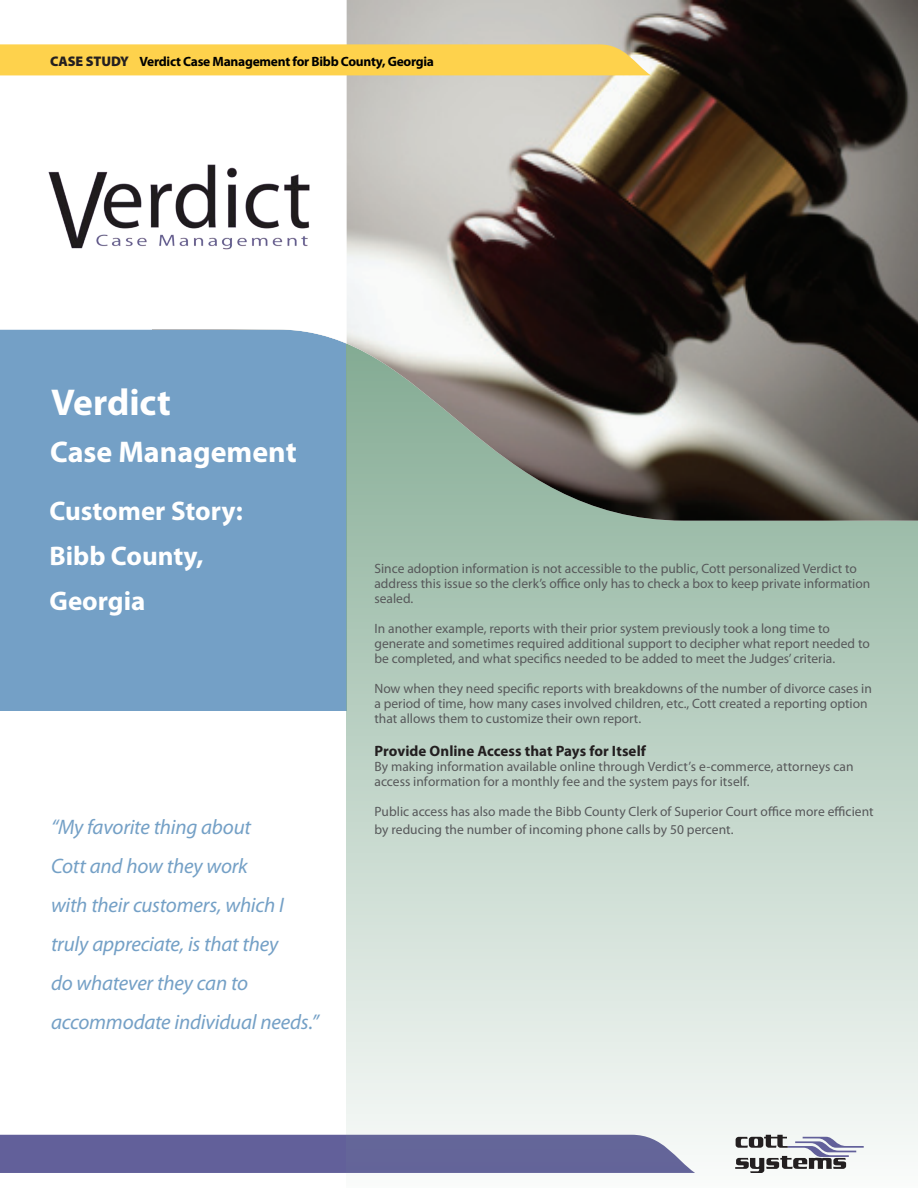
<style>
.page{position:relative;width:918px;height:1188px;background:#fff}
.page>*{position:absolute;margin:0;border:0;box-sizing:border-box;transform-origin:0 0}
.t1{font:700 37.5px "Myriad Pro";color:#fff}
.t2{font:700 30px "Myriad Pro";color:#fff}
.t3{font:700 27px/45px "Myriad Pro";color:#fff}
.t4{font:italic 21px/39px "Myriad Pro";letter-spacing:-.01em;color:#74a0c6}
.t5{font:700 15px "Myriad Pro";letter-spacing:.005em;color:#231f20}
.t6{font:13.5px/15px "Myriad Pro";color:#57585a}
.t7{font:700 13.5px "Myriad Pro";letter-spacing:-.02em;color:#000}
.s1{font-weight:900;font-size:13.95px;color:#231f20}
</style>
<div class="page">
<div style="left:0;top:1135px;width:347px;height:38px;background:#62609a"></div>
<div style="left:0;top:317px;width:347px;height:394px;background:#74a0c6"></div>
<svg style="left:347px;top:521px;width:571px;height:652px;background:#c4d5cd"></svg>
<img style="left:346px;top:0;width:572px;height:521px">
<svg style="left:0;top:0;width:347px;height:344px"></svg>
<img style="left:48px;top:154px;width:264px;height:113px">
<div style="left:0;top:44px;width:651px;height:31px;background:#fed24c"></div>
<svg style="left:735px;top:1135px;width:129px;height:38px"></svg>
<p class="t7" style="left:50px;top:52px;width:385px"><span class="s1">CASE STUDY</span> Verdict Case Management for Bibb County, Georgia</p>
<h1 class="t1" style="left:51px;top:378px;width:121px">Verdict</h1>
<h2 class="t2" style="left:50px;top:432px;width:248px">Case Management</h2>
<h3 class="t3" style="left:50px;top:488px;width:195px">Customer Story:<br>Bibb County,<br>Georgia</h3>
<h3 class="t4" style="left:51px;top:808px;width:270px">“My favorite thing about<br>Cott and how they work<br>with their customers, which I truly appreciate, is that they<br>do whatever they can to accommodate individual needs.”</h3>
<p class="t6" style="left:374px;top:561px;width:497px">Since adoption information is not accessible to the public, Cott personalized Verdict to address this issue so the clerk’s office only has to check a box to keep private information sealed.</p>
<p class="t6" style="left:374px;top:621px;width:497px">In another example, reports with their prior system previously took a long time to generate and sometimes required additional support to decipher what report needed to be completed, and what specifics needed to be added to meet the Judges’ criteria.</p>
<p class="t6" style="left:374px;top:681px;width:499px">Now when they need specific reports with breakdowns of the number of divorce cases in a period of time, how many cases involved children, etc., Cott created a reporting option that allows them to customize their own report.</p>
<p class="t5" style="left:374px;top:741px;width:273px">Provide Online Access that Pays for Itself</p>
<p class="t6" style="left:374px;top:759px;width:481px">By making information available online through Verdict’s e-commerce, attorneys can access information for a monthly fee and the system pays for itself.</p>
<p class="t6" style="left:374px;top:802px;width:501px;line-height:18px">Public access has also made the Bibb County Clerk of Superior Court office more efficient by reducing the number of incoming phone calls by 50 percent.</p>
</div>
